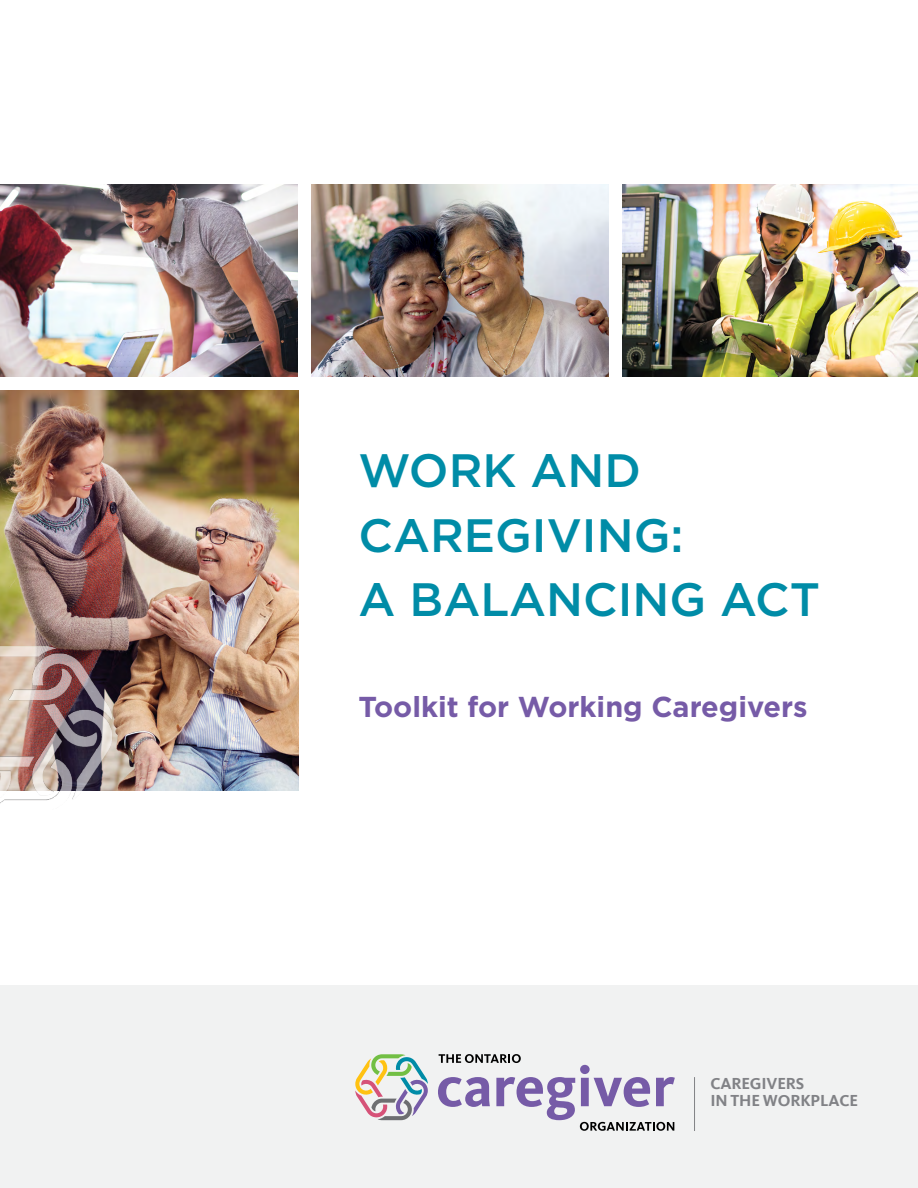
<style>
.page{position:relative;width:918px;height:1188px;background:#fff}
.page>*{position:absolute;margin:0;border:0;box-sizing:border-box;transform-origin:0 0}
.t1{font:500 46.8px/64.8px "Gotham";color:#008ca7}
.t2{font:700 28.8px "Gotham";color:#765ba7}
.t3{font:700 16.5px/17.4px "Kievit";letter-spacing:-.01em;color:#818286}
</style>
<div class="page">
<div style="left:0;top:986px;width:918px;height:202px;background:#f1f2f2"></div>
<svg style="left:438px;top:1054px;width:237px;height:77px"></svg>
<svg style="left:355px;top:1054px;width:73px;height:66px"></svg>
<hr style="left:694px;top:1077px;width:1px;height:54px;background:#818286">
<img style="left:311px;top:184px;width:298px;height:193px">
<img style="left:622px;top:184px;width:296px;height:193px">
<img style="left:0;top:390px;width:299px;height:401px">
<img style="left:0;top:184px;width:298px;height:193px">
<img style="left:0;top:646px;width:111px;height:158px">
<p class="t1" style="left:359px;top:437px;width:463px">WORK AND<br>CAREGIVING:<br>A BALANCING ACT</p>
<p class="t2" style="left:359px;top:688px;width:451px">Toolkit for Working Caregivers</p>
<p class="t3" style="left:710px;top:1074px;width:149px">CAREGIVERS<br>IN THE WORKPLACE</p>
</div>
